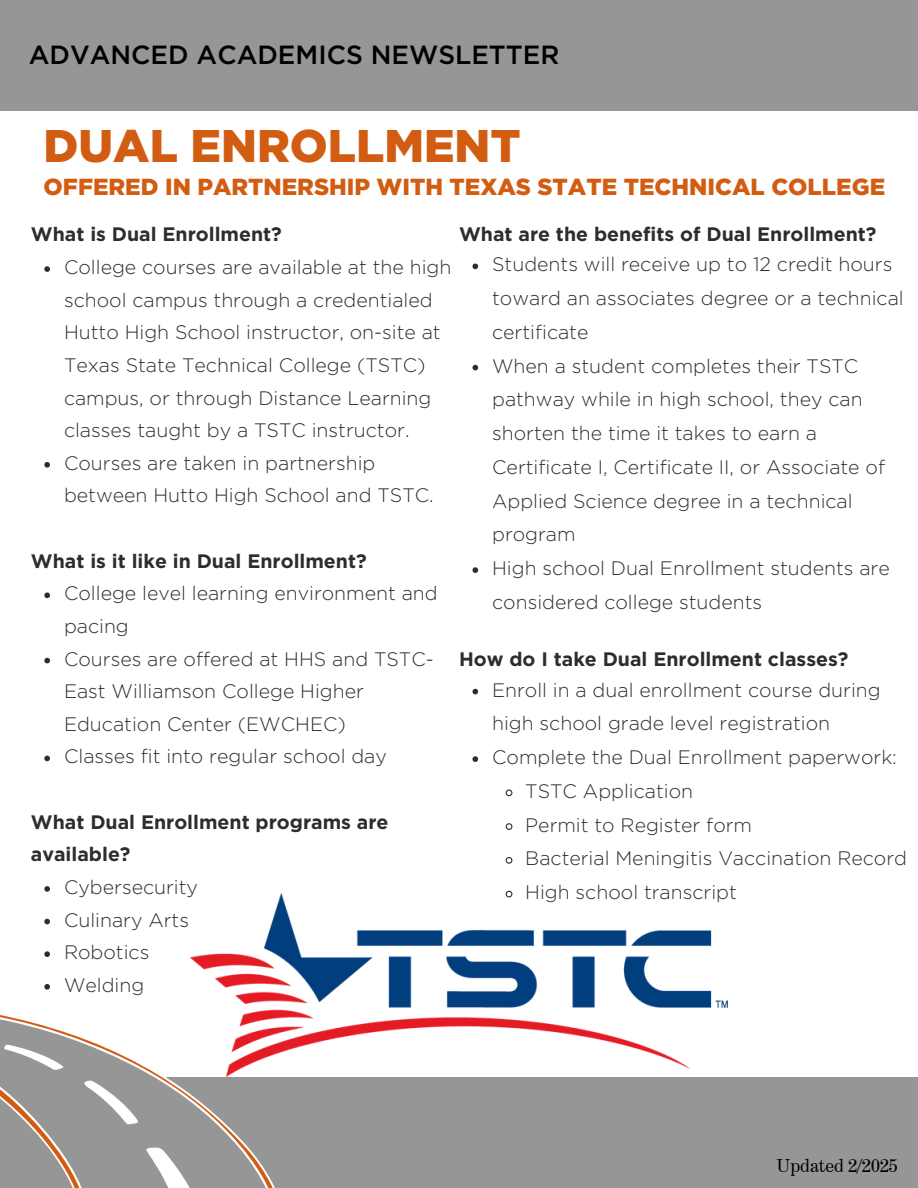
<style>
.page{position:relative;width:918px;height:1188px;background:#fff}
.page>*{position:absolute;margin:0;border:0;box-sizing:border-box;transform-origin:0 0}
.t1{font:900 45.75px "Gotham";color:#d25d12}
.t2{font:500 26.25px "Gotham";color:#000}
.t3{font:900 23.25px "Gotham";color:#d25d12}
.t4{font:300 19.5px/32.7px "Gotham";color:#2d2d2d}
.t5{font:700 19.5px/32.7px "Gotham";color:#2d2d2d}
.t6{font:18px "Century Expanded BT";color:#000}
</style>
<div class="page">
<div style="left:0;top:1077px;width:918px;height:111px;background:#969696"></div>
<div style="left:0;top:0;width:918px;height:111px;background:#969696"></div>
<svg style="left:0;top:1015px;width:275px;height:173px"></svg>
<svg style="left:0;top:1025px;width:192px;height:163px"></svg>
<img style="left:190px;top:894px;width:537px;height:183px">
<svg style="left:44px;top:266px;width:6px;height:6px"></svg>
<svg style="left:44px;top:462px;width:6px;height:6px"></svg>
<svg style="left:44px;top:592px;width:6px;height:6px"></svg>
<svg style="left:44px;top:658px;width:6px;height:5px"></svg>
<svg style="left:44px;top:756px;width:6px;height:5px"></svg>
<svg style="left:44px;top:886px;width:6px;height:6px"></svg>
<svg style="left:44px;top:919px;width:6px;height:5px"></svg>
<svg style="left:44px;top:951px;width:6px;height:6px"></svg>
<svg style="left:44px;top:984px;width:6px;height:6px"></svg>
<svg style="left:472px;top:264px;width:6px;height:5px"></svg>
<svg style="left:472px;top:365px;width:6px;height:5px"></svg>
<svg style="left:472px;top:567px;width:6px;height:6px"></svg>
<svg style="left:472px;top:689px;width:6px;height:5px"></svg>
<svg style="left:472px;top:756px;width:6px;height:6px"></svg>
<svg style="left:505px;top:789px;width:8px;height:8px"></svg>
<svg style="left:505px;top:823px;width:8px;height:7px"></svg>
<svg style="left:505px;top:857px;width:8px;height:7px"></svg>
<svg style="left:505px;top:890px;width:8px;height:8px"></svg>
<p class="t2" style="left:29px;top:39px;width:532px">ADVANCED ACADEMICS NEWSLETTER</p>
<p class="t1" style="left:44px;top:118px;width:479px">DUAL ENROLLMENT</p>
<p class="t3" style="left:44px;top:172px;width:843px">OFFERED IN PARTNERSHIP WITH TEXAS STATE TECHNICAL COLLEGE</p>
<h4 class="t5" style="left:459px;top:218px;width:419px">What are the benefits of Dual Enrollment?</h4>
<p class="t4" style="left:492px;top:248px;width:413px;line-height:33.8px">Students will receive up to 12 credit hours toward an associates degree or a technical certificate</p>
<p class="t4" style="left:492px;top:349px;width:394px;line-height:33.8px">When a student completes their TSTC pathway while in high school, they can shorten the time it takes to earn a Certificate I, Certificate II, or Associate of Applied Science degree in a technical program</p>
<p class="t4" style="left:492px;top:551px;width:399px;line-height:33.8px">High school Dual Enrollment students are considered college students</p>
<h4 class="t5" style="left:459px;top:643px;width:391px">How do I take Dual Enrollment classes?</h4>
<p class="t4" style="left:492px;top:673px;width:390px;line-height:33.8px">Enroll in a dual enrollment course during high school grade level registration</p>
<p class="t4" style="left:492px;top:741px;width:406px">Complete the Dual Enrollment paperwork:</p>
<p class="t4" style="left:525px;top:775px;width:169px">TSTC Application</p>
<p class="t4" style="left:525px;top:808px;width:228px">Permit to Register form</p>
<p class="t4" style="left:525px;top:842px;width:383px">Bacterial Meningitis Vaccination Record</p>
<p class="t4" style="left:525px;top:876px;width:213px">High school transcript</p>
<h2 class="t5" style="left:31px;top:218px;width:253px">What is Dual Enrollment?</h2>
<h1 class="t4" style="left:64px;top:251px;width:389px">College courses are available at the high school campus through a credentialed Hutto High School instructor, on-site at Texas State Technical College (TSTC) campus, or through Distance Learning classes taught by a TSTC instructor.</h1>
<h3 class="t4" style="left:64px;top:447px;width:371px">Courses are taken in partnership between Hutto High School and TSTC.</h3>
<h4 class="t5" style="left:31px;top:544px;width:337px">What is it like in Dual Enrollment?</h4>
<p class="t4" style="left:64px;top:577px;width:375px">College level learning environment and pacing</p>
<p class="t4" style="left:64px;top:642px;width:371px">Courses are offered at HHS and TSTC-<br>East Williamson College Higher<br>Education Center (EWCHEC)</p>
<h4 class="t4" style="left:64px;top:740px;width:324px">Classes fit into regular school day</h4>
<p class="t5" style="left:31px;top:805px;width:359px">What Dual Enrollment programs are available?</p>
<p class="t4" style="left:64px;top:871px;width:136px">Cybersecurity</p>
<p class="t4" style="left:64px;top:903px;width:127px">Culinary Arts</p>
<h4 class="t4" style="left:64px;top:936px;width:87px">Robotics</h4>
<p class="t4" style="left:64px;top:969px;width:82px">Welding</p>
<p class="t6" style="left:776px;top:1154px;width:123px">Updated 2/2025</p>
</div>
